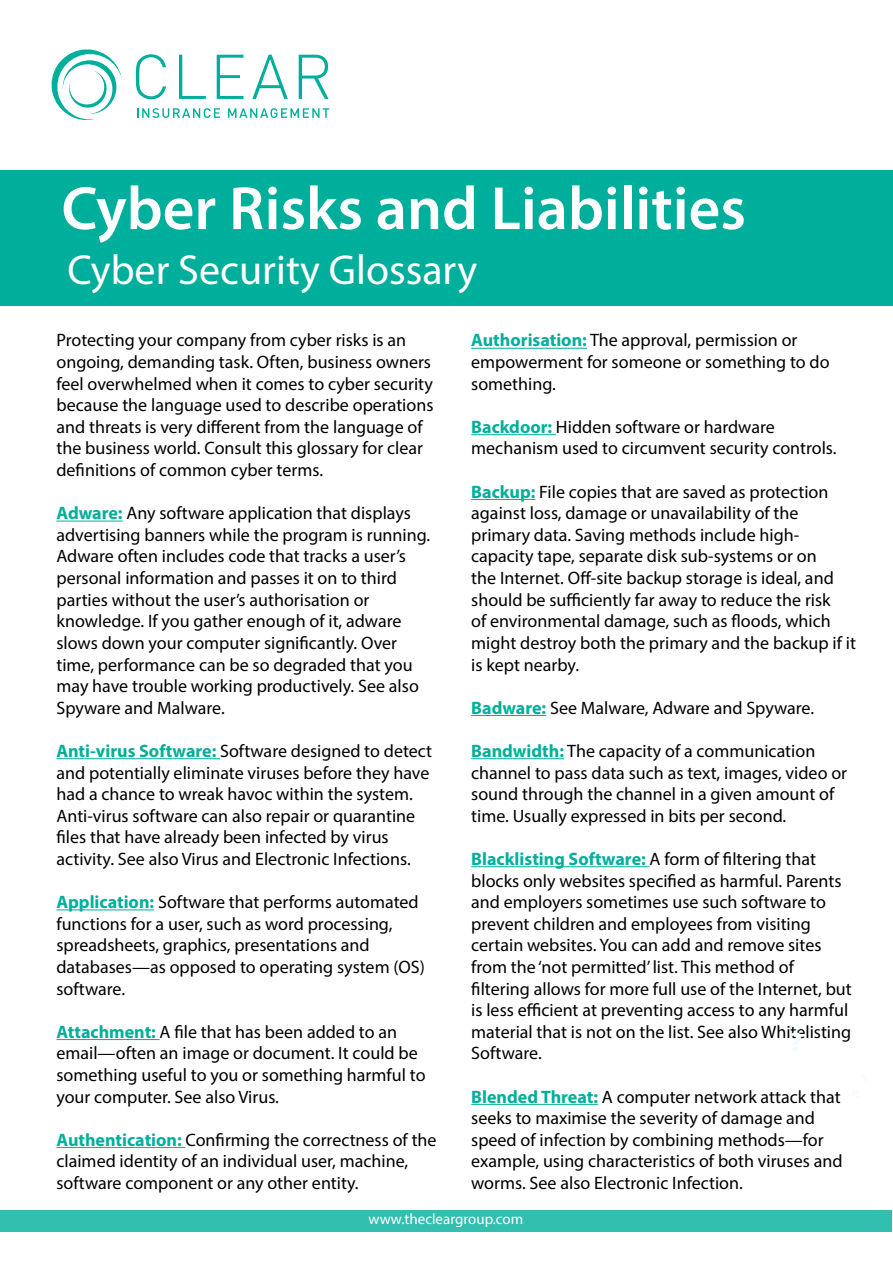
<style>
.page{position:relative;width:893px;height:1263px;background:#fff}
.page>*{position:absolute;margin:0;border:0;box-sizing:border-box;transform-origin:0 0}
.t1{font:600 61.5px "Myriad Pro";color:#fff}
.t2{font:42px "Myriad Pro";color:#fff}
.t3{font:700 27px "Myriad Pro";color:#f2faff}
.t4{font:18px/21.6px "Myriad Pro";color:#000}
.t5{font:15px "Myriad Pro";color:#fff}
.s1{font-weight:700;color:#00af9b}
</style>
<div class="page">
<svg style="left:52px;top:49px;width:70px;height:71px"></svg>
<svg style="left:136px;top:54px;width:30px;height:45px"></svg>
<svg style="left:179px;top:55px;width:27px;height:44px"></svg>
<svg style="left:217px;top:55px;width:26px;height:44px"></svg>
<svg style="left:252px;top:55px;width:36px;height:44px"></svg>
<svg style="left:299px;top:55px;width:30px;height:44px"></svg>
<svg style="left:137px;top:108px;width:83px;height:10px"></svg>
<svg style="left:228px;top:108px;width:101px;height:10px"></svg>
<div style="left:0;top:1210px;width:892px;height:22px;background:#33bfaf"></div>
<hr style="left:56px;top:521px;width:67px;height:1px;background:#00af9b">
<hr style="left:56px;top:758px;width:164px;height:1px;background:#00af9b">
<hr style="left:56px;top:909px;width:98px;height:1px;background:#00af9b">
<hr style="left:56px;top:1039px;width:104px;height:1px;background:#00af9b">
<hr style="left:56px;top:1147px;width:129px;height:1px;background:#00af9b">
<hr style="left:471px;top:348px;width:116px;height:1px;background:#00af9b">
<hr style="left:471px;top:434px;width:85px;height:1px;background:#00af9b">
<hr style="left:471px;top:499px;width:64px;height:1px;background:#00af9b">
<hr style="left:471px;top:715px;width:75px;height:1px;background:#00af9b">
<hr style="left:471px;top:758px;width:93px;height:1px;background:#00af9b">
<hr style="left:471px;top:866px;width:178px;height:1px;background:#00af9b">
<hr style="left:471px;top:1104px;width:127px;height:1px;background:#00af9b">
<div style="left:0;top:170px;width:893px;height:136px;background:#00af9b"></div>
<p class="t1" style="left:61px;top:169px;width:686px">Cyber Risks and Liabilities</p>
<p class="t2" style="left:67px;top:244px;width:411px">Cyber Security Glossary</p>
<p class="t4" style="left:56px;top:329px;width:379px">Protecting your company from cyber risks is an ongoing, demanding task. Often, business owners feel overwhelmed when it comes to cyber security because the language used to describe operations and threats is very different from the language of the business world. Consult this glossary for clear definitions of common cyber terms.</p>
<p class="t4" style="left:56px;top:502px;width:375px"><span class="s1">Adware:</span> Any software application that displays advertising banners while the program is running.<br>Adware often includes code that tracks a user’s personal information and passes it on to third parties without the user’s authorisation or knowledge. If you gather enough of it, adware slows down your computer significantly. Over time, performance can be so degraded that you may have trouble working productively. See also Spyware and Malware.</p>
<p class="t4" style="left:56px;top:740px;width:377px"><span class="s1">Anti-virus Software:</span> Software designed to detect and potentially eliminate viruses before they have had a chance to wreak havoc within the system.<br>Anti-virus software can also repair or quarantine files that have already been infected by virus activity. See also Virus and Electronic Infections.</p>
<p class="t4" style="left:56px;top:891px;width:370px"><span class="s1">Application:</span> Software that performs automated functions for a user, such as word processing, spreadsheets, graphics, presentations and databases—as opposed to operating system (OS) software.</p>
<p class="t4" style="left:56px;top:1020px;width:371px"><span class="s1">Attachment:</span> A file that has been added to an email—often an image or document. It could be something useful to you or something harmful to your computer. See also Virus.</p>
<p class="t4" style="left:56px;top:1128px;width:382px"><span class="s1">Authentication:</span> Confirming the correctness of the claimed identity of an individual user, machine, software component or any other entity.</p>
<p class="t4" style="left:471px;top:329px;width:360px"><span class="s1">Authorisation:</span> The approval, permission or empowerment for someone or something to do something.</p>
<p class="t4" style="left:471px;top:416px;width:367px"><span class="s1">Backdoor:</span> Hidden software or hardware mechanism used to circumvent security controls.</p>
<p class="t4" style="left:471px;top:480px;width:386px"><span class="s1">Backup:</span> File copies that are saved as protection against loss, damage or unavailability of the primary data. Saving methods include high&shy;capacity tape, separate disk sub-systems or on<br>the Internet. Off-site backup storage is ideal, and should be sufficiently far away to reduce the risk<br>of environmental damage, such as floods, which might destroy both the primary and the backup if it is kept nearby.</p>
<p class="t4" style="left:471px;top:696px;width:344px"><span class="s1">Badware:</span> See Malware, Adware and Spyware.</p>
<p class="t4" style="left:471px;top:740px;width:377px"><span class="s1">Bandwidth:</span> The capacity of a communication channel to pass data such as text, images, video or sound through the channel in a given amount of time. Usually expressed in bits per second.</p>
<p class="t4" style="left:471px;top:848px;width:382px"><span class="s1">Blacklisting Software:</span> A form of filtering that blocks only websites specified as harmful. Parents and employers sometimes use such software to prevent children and employees from visiting certain websites. You can add and remove sites from the ‘not permitted’ list. This method of filtering allows for more full use of the Internet, but is less efficient at preventing access to any harmful material that is not on the list. See also Whitelisting Software.</p>
<p class="t4" style="left:471px;top:1085px;width:371px"><span class="s1">Blended Threat:</span> A computer network attack that</p>
<p class="t4" style="left:471px;top:1107px;width:373px">seeks to maximise the severity of damage and speed of infection by combining methods—for example, using characteristics of both viruses and worms. See also Electronic Infection.</p>
<h3 class="t3" style="left:790px;top:1024px;width:14px">?</h3>
<p class="t5" style="left:369px;top:1210px;width:156px">www.thecleargroup.com</p>
</div>
